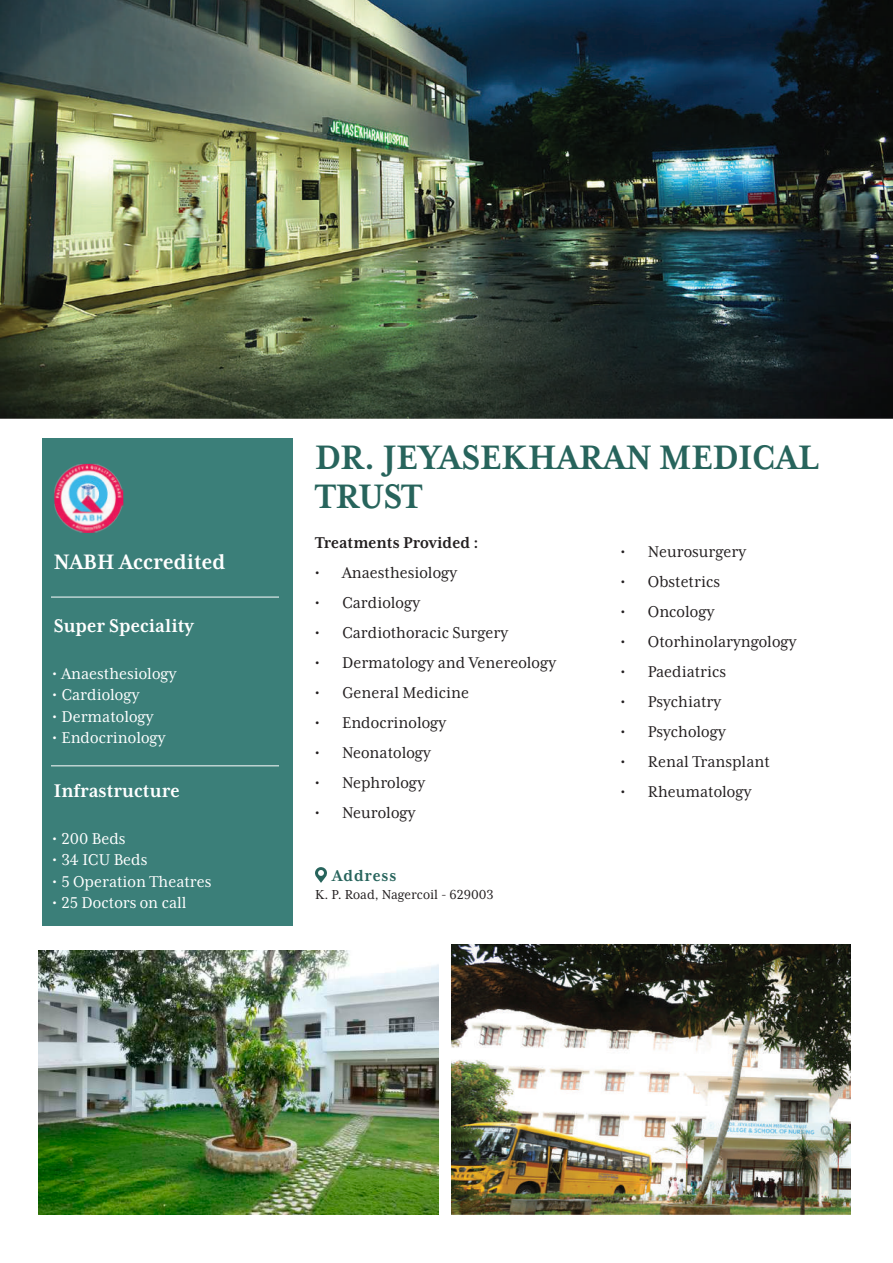
<style>
.page{position:relative;width:893px;height:1263px;background:#fff}
.page>*{position:absolute;margin:0;border:0;box-sizing:border-box;transform-origin:0 0}
.t1{font:700 39px/39px "Mrs Eaves XL Serif Nar OT";color:#27645c}
.t2{font:700 24px "Mrs Eaves XL Serif Nar OT";color:#fff}
.t3{font:700 21px "Mrs Eaves XL Serif Nar OT";color:#fff}
.t4{font:18px "Mrs Eaves XL Serif Nar OT";color:#231f20}
.t5{font:18px "Mrs Eaves XL Serif Nar OT";color:#fff}
.t6{font:700 18px "Mrs Eaves XL Serif Nar OT";color:#231f20}
.t7{font:700 18px "Mrs Eaves XL Serif Nar OT";letter-spacing:.045em;color:#27645c}
.t8{font:15px "Mrs Eaves XL Serif Nar OT";color:#231f20}
</style>
<div class="page">
<img style="left:39px;top:950px;width:400px;height:265px">
<img style="left:451px;top:945px;width:399px;height:270px">
<div style="left:42px;top:438px;width:250px;height:488px;background:#3b7f79"></div>
<hr style="left:51px;top:597px;width:228px;height:1px;background:#fff">
<hr style="left:51px;top:765px;width:228px;height:1px;background:#fff">
<img style="left:54px;top:464px;width:70px;height:69px">
<svg style="left:315px;top:867px;width:12px;height:16px"></svg>
<img style="left:0;top:0;width:893px;height:418px">
<h2 class="t2" style="left:54px;top:548px;width:173px">NABH Accredited</h2>
<p class="t3" style="left:54px;top:614px;width:142px">Super Speciality</p>
<p class="t5" style="left:52px;top:663px;width:126px">• Anaesthesiology</p>
<p class="t5" style="left:52px;top:685px;width:89px">• Cardiology</p>
<p class="t5" style="left:52px;top:707px;width:103px">• Dermatology</p>
<p class="t5" style="left:52px;top:728px;width:115px">• Endocrinology</p>
<p class="t3" style="left:54px;top:779px;width:127px">Infrastructure</p>
<p class="t5" style="left:52px;top:828px;width:75px">• 200 Beds</p>
<p class="t5" style="left:52px;top:850px;width:97px">• 34 ICU Beds</p>
<p class="t5" style="left:52px;top:872px;width:161px">• 5 Operation Theatres</p>
<p class="t5" style="left:52px;top:893px;width:136px">• 25 Doctors on call</p>
<h1 class="t1" style="left:315px;top:438px;width:506px">DR. JEYASEKHARAN MEDICAL<br>TRUST</h1>
<p class="t6" style="left:315px;top:533px;width:165px">Treatments Provided :</p>
<p class="t4" style="left:315px;top:563px;width:144px">• Anaesthesiology</p>
<p class="t4" style="left:315px;top:593px;width:107px">• Cardiology</p>
<p class="t4" style="left:315px;top:623px;width:195px">• Cardiothoracic Surgery</p>
<p class="t4" style="left:315px;top:653px;width:243px">• Dermatology and Venereology</p>
<p class="t4" style="left:315px;top:683px;width:156px">• General Medicine</p>
<p class="t4" style="left:315px;top:713px;width:133px">• Endocrinology</p>
<p class="t4" style="left:315px;top:743px;width:117px">• Neonatology</p>
<p class="t4" style="left:315px;top:773px;width:111px">• Nephrology</p>
<p class="t4" style="left:315px;top:803px;width:102px">• Neurology</p>
<p class="t7" style="left:332px;top:866px;width:65px">Address</p>
<p class="t8" style="left:315px;top:887px;width:180px">K. P. Road, Nagercoil - 629003</p>
<p class="t4" style="left:621px;top:542px;width:127px">• Neurosurgery</p>
<p class="t4" style="left:621px;top:572px;width:101px">• Obstetrics</p>
<p class="t4" style="left:621px;top:602px;width:95px">• Oncology</p>
<p class="t4" style="left:621px;top:632px;width:177px">• Otorhinolaryngology</p>
<p class="t4" style="left:621px;top:662px;width:107px">• Paediatrics</p>
<p class="t4" style="left:621px;top:692px;width:102px">• Psychiatry</p>
<p class="t4" style="left:621px;top:722px;width:106px">• Psychology</p>
<p class="t4" style="left:621px;top:752px;width:151px">• Renal Transplant</p>
<p class="t4" style="left:621px;top:782px;width:132px">• Rheumatology</p>
</div>
